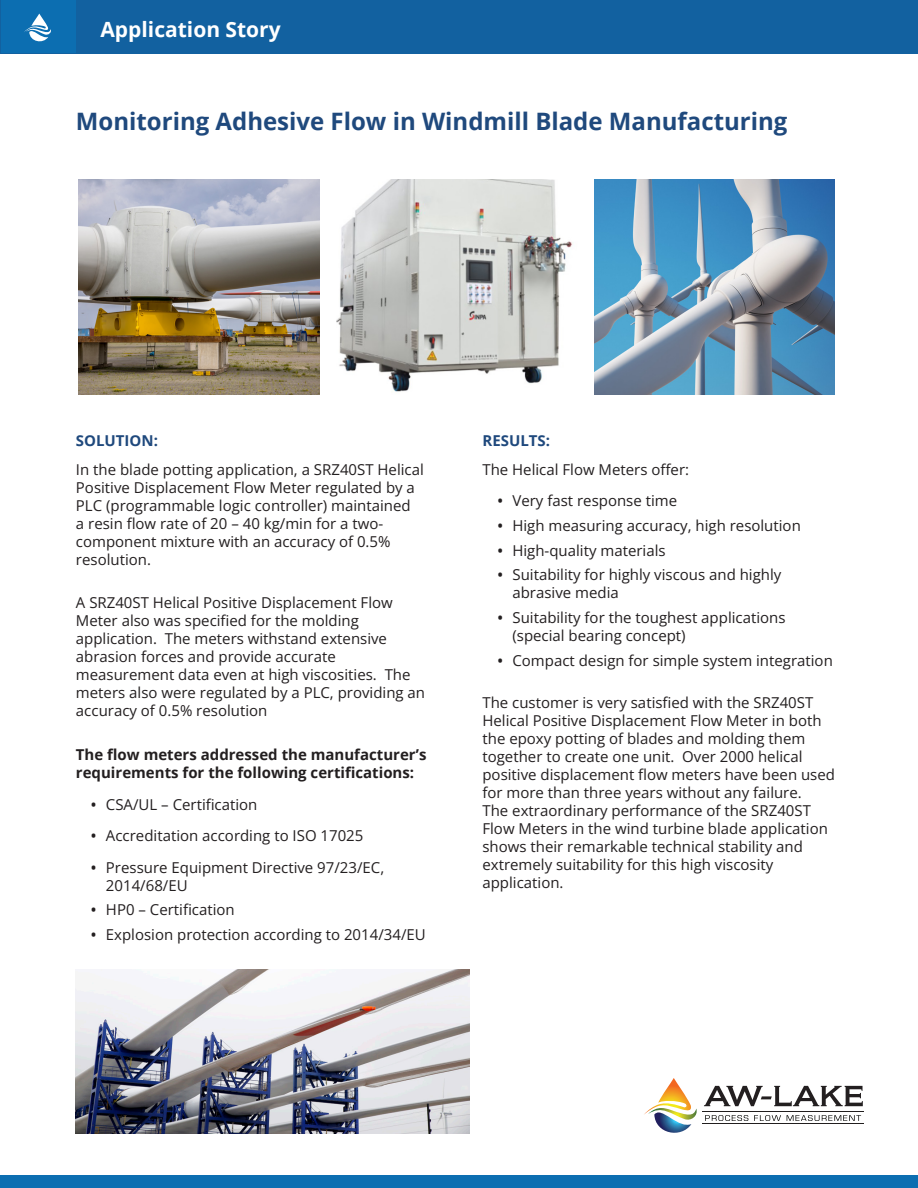
<style>
.page{position:relative;width:918px;height:1188px;background:#fff}
.page>*{position:absolute;margin:0;border:0;box-sizing:border-box;transform-origin:0 0}
.Headline{font:700 24px "Open Sans";color:#1f497d}
.t1{font:700 21px "Open Sans";color:#fff}
.t2{font:15px/18px "Open Sans";color:#231f20}
.t3{font:700 15px/18px "Open Sans";color:#231f20}
.Headline2{font:700 15px "Open Sans";color:#1f497d}
.s1{font-weight:600}
</style>
<div class="page">
<img style="left:594px;top:179px;width:241px;height:216px">
<img style="left:79px;top:179px;width:241px;height:216px">
<div style="left:0;top:0;width:918px;height:54px;background:#1261a0"></div>
<hr style="left:703px;top:1111px;width:161px;height:1px;background:#211e1e">
<hr style="left:703px;top:1123px;width:161px;height:1px;background:#211e1e">
<svg style="left:644px;top:1078px;width:219px;height:55px"></svg>
<div style="left:2px;top:0;width:74px;height:53px;background:#0c6eb1"></div>
<svg style="left:24px;top:14px;width:27px;height:28px"></svg>
<div style="left:0;top:1175px;width:918px;height:13px;background:#0c6eb1"></div>
<img style="left:337px;top:179px;width:235px;height:213px">
<img style="left:76px;top:970px;width:394px;height:163px">
<p class="t1" style="left:100px;top:15px;width:182px">Application Story</p>
<p class="Headline" style="left:76px;top:104px;width:713px">Monitoring Adhesive Flow in Windmill Blade Manufacturing</p>
<p class="Headline2" style="left:76px;top:430px;width:84px">SOLUTION:</p>
<p class="t2" style="left:76px;top:460px;width:349px">In the blade potting application, a SRZ40ST Helical Positive Displacement Flow Meter regulated by a PLC (programmable logic controller) maintained<br>a resin flow rate of 20 – 40 kg/min for a two&shy;component mixture with an accuracy of 0.5% resolution.</p>
<p class="t2" style="left:76px;top:594px;width:351px">A SRZ40ST Helical Positive Displacement Flow Meter also was specified for the molding application. The meters withstand extensive abrasion forces and provide accurate measurement data even at high viscosities. The meters also were regulated by a PLC, providing an accuracy of 0.5% resolution</p>
<p class="t3" style="left:76px;top:745px;width:352px">The flow meters addressed the manufacturer’s requirements for the following certifications:</p>
<p class="t2" style="left:91px;top:795px;width:168px"><span class="s1">•</span> CSA/UL – Certification</p>
<p class="t2" style="left:91px;top:826px;width:274px"><span class="s1">•</span> Accreditation according to ISO 17025</p>
<p class="t2" style="left:106px;top:858px;width:280px;text-indent:-15px"><span class="s1">•</span> Pressure Equipment Directive 97/23/EC,<br>2014/68/EU</p>
<p class="t2" style="left:91px;top:901px;width:145px"><span class="s1">•</span> HP0 – Certification</p>
<p class="t2" style="left:91px;top:925px;width:336px"><span class="s1">•</span> Explosion protection according to 2014/34/EU</p>
<p class="Headline2" style="left:482px;top:430px;width:69px">RESULTS:</p>
<p class="t2" style="left:482px;top:460px;width:208px">The Helical Flow Meters offer:</p>
<p class="t2" style="left:497px;top:491px;width:181px"><span class="s1">•</span> Very fast response time</p>
<p class="t2" style="left:497px;top:516px;width:305px"><span class="s1">•</span> High measuring accuracy, high resolution</p>
<p class="t2" style="left:497px;top:541px;width:170px"><span class="s1">•</span> High-quality materials</p>
<p class="t2" style="left:512px;top:566px;width:270px;text-indent:-15px"><span class="s1">•</span> Suitability for highly viscous and highly abrasive media</p>
<p class="t2" style="left:512px;top:608px;width:275px;text-indent:-15px"><span class="s1">•</span> Suitability for the toughest applications (special bearing concept)</p>
<p class="t2" style="left:497px;top:651px;width:337px"><span class="s1">•</span> Compact design for simple system integration</p>
<p class="t2" style="left:482px;top:693px;width:354px">The customer is very satisfied with the SRZ40ST Helical Positive Displacement Flow Meter in both the epoxy potting of blades and molding them together to create one unit. Over 2000 helical positive displacement flow meters have been used for more than three years without any failure.<br>The extraordinary performance of the SRZ40ST Flow Meters in the wind turbine blade application shows their remarkable technical stability and extremely suitability for this high viscosity application.</p>
</div>
